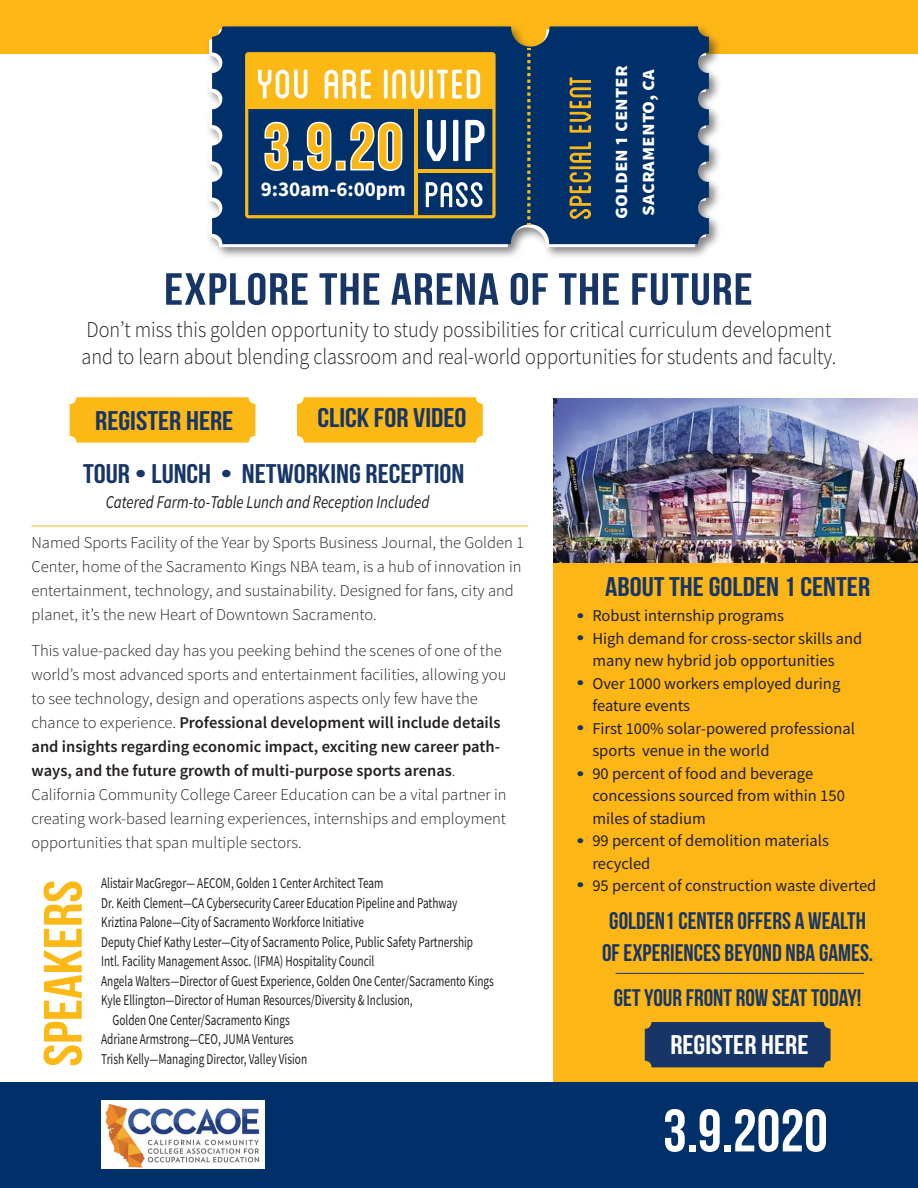
<style>
.page{position:relative;width:918px;height:1188px;background:#fff}
.page>*{position:absolute;margin:0;border:0;box-sizing:border-box;transform-origin:0 0}
.t1{font:64.5px "Bebas Neue";color:#fcb615}
.t2{font:60px "Bebas Neue";color:#fff}
.t3{font:54px "Bebas Neue";color:#fcb814;scale:1.12 1}
.t4{font:45px "Bebas Neue";letter-spacing:.02em;color:#173667;scale:1.15 1}
.t5{font:27px "Bebas Neue";color:#173667;scale:1.12 1}
.t6{font:27px "Bebas Neue";color:#fff;scale:1.12 1}
.t7{font:24px/31.5px "Bebas Neue";color:#173667;text-align:center}
.t8{font:300 22.5px/27px "Source Sans Pro";color:#231f20;scale:.9 1}
.t9{font:700 21px/27px "Source Sans Pro";color:#fff}
.t10{font:italic 18px "Source Sans Pro";color:#231f20;scale:.83 1}
.t11{font:300 16.5px/24px "Source Sans Pro";color:#231f20}
.t12{font:16.5px/22.5px "Source Sans Pro";color:#231f20}
.t13{font:15px "Source Sans Pro";color:#231f20;scale:.75 1}
.s1{font-weight:600}
.s2{font-family:"Bebas Neue";font-size:18px;color:#173667}
</style>
<div class="page">
<div style="left:0;top:0;width:918px;height:54px;background:#fcb615"></div>
<div style="left:554px;top:562px;width:364px;height:520px;background:#fcb615"></div>
<div style="left:0;top:1082px;width:918px;height:106px;background:#003069"></div>
<img style="left:554px;top:398px;width:364px;height:164px">
<div style="left:70px;top:397px;width:185px;height:46px;background:#fcb814;border-radius:7px"></div>
<div style="left:297px;top:397px;width:186px;height:46px;background:#fcb814;border-radius:7px"></div>
<div style="left:206px;top:23px;width:516px;height:237px;background:#231f20;opacity:.55"></div>
<svg style="left:209px;top:29px;width:317px;height:218px"></svg>
<svg style="left:212px;top:26px;width:314px;height:218px;background:#0d396c"></svg>
<svg style="left:526px;top:26px;width:183px;height:221px;background:#163e69"></svg>
<svg style="left:245px;top:52px;width:251px;height:166px;background:#7d7e64"></svg>
<hr style="left:32px;top:526px;width:496px;height:1px;background:#fcb615">
<div style="left:645px;top:1022px;width:186px;height:45px;background:#173667;border-radius:7px"></div>
<img style="left:101px;top:1101px;width:164px;height:68px">
<hr style="left:616px;top:973px;width:248px;height:1px;background:#173667">
<h1 class="t1" style="left:264px;top:111px;width:141px">3.9.20</h1>
<p class="t9" style="left:261px;top:175px;width:147px">9:30am-6:00pm</p>
<p class="t9" style="left:606px;top:219px;width:155px;rotate:-90deg">golden 1 center sacramento, ca</p>
<h3 class="t4" style="left:164px;top:265px;width:513px">EXPLORE THE ARENA OF THE FUTURE</h3>
<h3 class="t8" style="left:82px;top:316px;width:840px">Don’t miss this golden opportunity to study possibilities for critical curriculum development and to learn about blending classroom and real-world opportunities for students and faculty.</h3>
<h3 class="t5" style="left:95px;top:405px;width:125px">REGISTER HERE</h3>
<h3 class="t5" style="left:317px;top:403px;width:135px">CLICK FOR VIDEO</h3>
<h3 class="t5" style="left:83px;top:459px;width:342px">TOUR • LUNCH • NETWORKING RECEPTION</h3>
<p class="t10" style="left:106px;top:491px;width:392px">Catered Farm-to-Table Lunch and Reception Included</p>
<p class="t11" style="left:32px;top:530px;width:494px">Named Sports Facility of the Year by Sports Business Journal, the Golden 1<br>Center, home of the Sacramento Kings NBA team, is a hub of innovation in entertainment, technology, and sustainability. Designed for fans, city and planet, it’s the new Heart of Downtown Sacramento.</p>
<p class="t11" style="left:32px;top:638px;width:477px">This value-packed day has you peeking behind the scenes of one of the world’s most advanced sports and entertainment facilities, allowing you to see technology, design and operations aspects only few have the chance to experience. <span class="s1">Professional development will include details and insights regarding economic impact, exciting new career path&shy;ways, and the future growth of multi-purpose sports arenas</span>.<br>California Community College Career Education can be a vital partner in creating work-based learning experiences, internships and employment opportunities that span multiple sectors.</p>
<h3 class="t5" style="left:605px;top:572px;width:238px">ABOUT THE GOLDEN 1 CENTER</h3>
<p class="t12" style="left:577px;top:604px;width:209px"><span class="s2">•</span> Robust internship programs</p>
<p class="t12" style="left:577px;top:627px;width:287px"><span class="s2">•</span> High demand for cross-sector skills and</p>
<p class="t12" style="left:577px;top:672px;width:265px"><span class="s2">•</span> Over 1000 workers employed during</p>
<p class="t12" style="left:577px;top:717px;width:280px"><span class="s2">•</span> First 100% solar-powered professional</p>
<p class="t12" style="left:577px;top:762px;width:238px"><span class="s2">•</span> 90 percent of food and beverage</p>
<p class="t12" style="left:592px;top:649px;width:244px">many new hybrid job opportunities</p>
<p class="t12" style="left:592px;top:694px;width:99px">feature events</p>
<p class="t12" style="left:592px;top:739px;width:179px">sports venue in the world</p>
<p class="t12" style="left:592px;top:784px;width:254px">concessions sourced from within 150 miles of stadium</p>
<p class="t12" style="left:592px;top:852px;width:60px">recycled</p>
<p class="t12" style="left:577px;top:829px;width:254px"><span class="s2">•</span> 99 percent of demolition materials</p>
<h3 class="t3" style="left:33px;top:1067px;width:168px;rotate:-90deg">SPEAKERS</h3>
<p class="t13" style="left:101px;top:874px;width:378px">Alistair MacGregor— AECOM, Golden 1 Center Architect Team</p>
<p class="t12" style="left:577px;top:874px;width:301px"><span class="s2">•</span> 95 percent of construction waste diverted</p>
<p class="t13" style="left:101px;top:893px;width:476px">Dr. Keith Clement—CA Cybersecurity Career Education Pipeline and Pathway</p>
<p class="t13" style="left:101px;top:913px;width:352px">Kriztina Palone—City of Sacramento Workforce Initiative</p>
<p class="t13" style="left:101px;top:932px;width:498px">Deputy Chief Kathy Lester—City of Sacramento Police, Public Safety Partnership</p>
<p class="t13" style="left:101px;top:952px;width:366px">Intl. Facility Management Assoc. (IFMA) Hospitality Council</p>
<p class="t13" style="left:101px;top:971px;width:525px">Angela Walters—Director of Guest Experience, Golden One Center/Sacramento Kings</p>
<p class="t13" style="left:101px;top:991px;width:417px">Kyle Ellington—Director of Human Resources/Diversity &amp; Inclusion,</p>
<p class="t13" style="left:112px;top:1010px;width:238px">Golden One Center/Sacramento Kings</p>
<p class="t13" style="left:101px;top:1030px;width:258px">Adriane Armstrong—CEO, JUMA Ventures</p>
<h3 class="t7" style="left:602px;top:905px;width:273px">GOLDEN1 CENTER OFFERS A WEALTH<br>OF EXPERIENCES BEYOND NBA GAMES.</h3>
<h3 class="t7" style="left:614px;top:981px;width:249px">GET YOUR FRONT ROW SEAT TODAY!</h3>
<h3 class="t6" style="left:670px;top:1030px;width:125px">REGISTER HERE</h3>
<p class="t13" style="left:101px;top:1049px;width:276px">Trish Kelly—Managing Director, Valley Vision</p>
<h2 class="t2" style="left:663px;top:1098px;width:166px">3.9.2020</h2>
</div>
